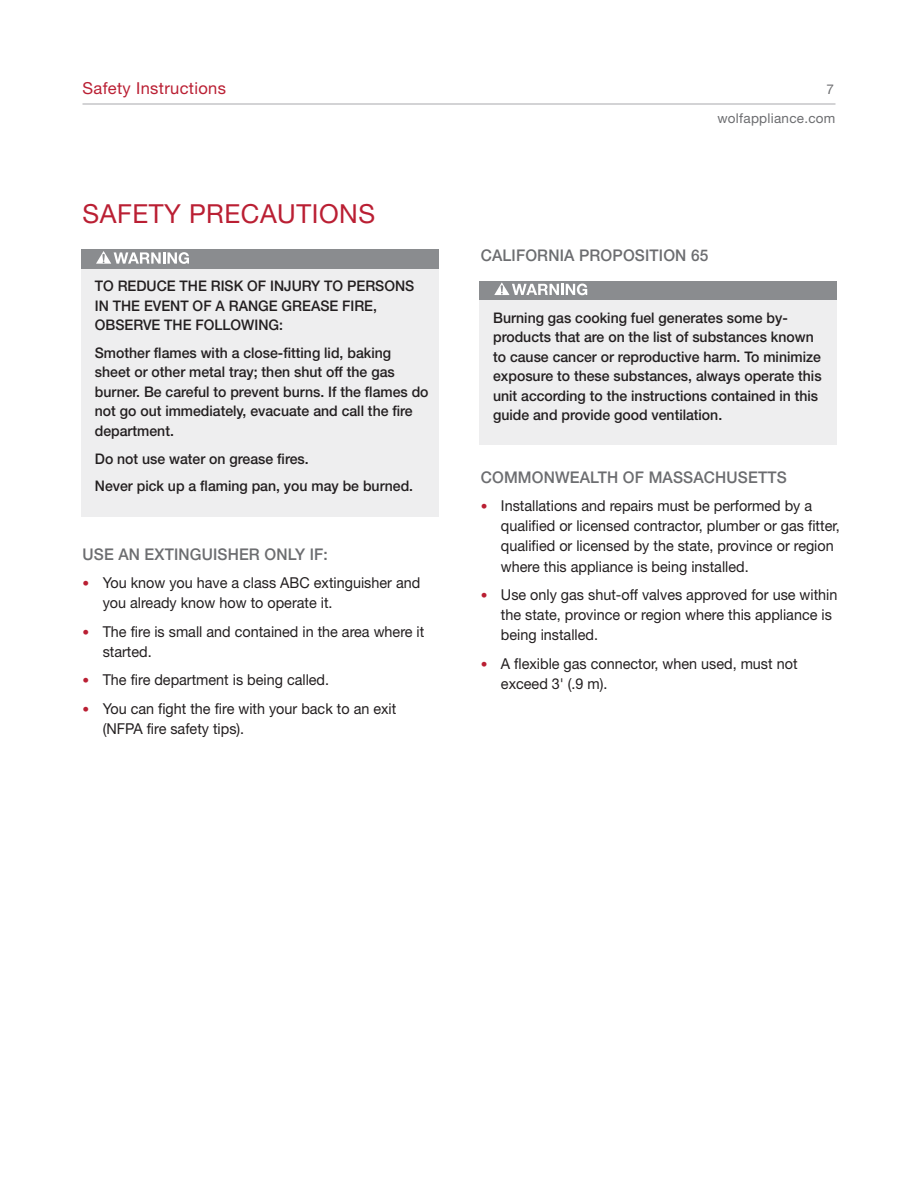
<style>
.page{position:relative;width:918px;height:1188px;background:#fff}
.page>*{position:absolute;margin:0;border:0;box-sizing:border-box;transform-origin:0 0}
.t1{font:26.25px "Helvetica Neue LT Std";letter-spacing:.02em;color:#ba1f33}
.t2{font:16.5px "Helvetica Neue LT Std";letter-spacing:.02em;color:#ba1f33}
.t3{font:500 16.2px "Helvetica Neue LT Std";letter-spacing:.01em;color:#6c6d70;scale:.96 1}
.t4{font:15px/20.2px "Helvetica Neue LT Std";color:#231f20;scale:.96 1}
.t5{font:500 14.7px/19.5px "Helvetica Neue LT Std";color:#231f20;scale:.96 1}
.t6{font:13.5px/28.2px "Helvetica Neue LT Std";letter-spacing:.02em;color:#6c6d70;text-align:right}
.s1{font-size:13.5px;color:#ba1f33}
</style>
<div class="page">
<hr style="left:82px;top:104px;width:754px;height:1px;background:#a8a9ad">
<div style="left:81px;top:250px;width:358px;height:267px;background:#eeeeef"></div>
<div style="left:81px;top:250px;width:358px;height:18px;background:#8a8c8f"></div>
<svg style="left:96px;top:251px;width:93px;height:13px"></svg>
<div style="left:479px;top:281px;width:358px;height:164px;background:#eeeeef"></div>
<div style="left:479px;top:281px;width:358px;height:19px;background:#8a8c8f"></div>
<svg style="left:494px;top:283px;width:93px;height:12px"></svg>
<p class="t2" style="left:82px;top:83px;width:145px">Safety Instructions</p>
<p class="t6" style="left:717px;top:77px;width:120px">7 wolfappliance.com</p>
<h1 class="t1" style="left:82px;top:204px;width:294px">SAFETY PRECAUTIONS</h1>
<p class="t5" style="left:95px;top:278px;width:334px">TO REDUCE THE RISK OF INJURY TO PERSONS<br>IN THE EVENT OF A RANGE GREASE FIRE,<br>OBSERVE THE FOLLOWING:</p>
<p class="t5" style="left:95px;top:344px;width:349px">Smother flames with a close-fitting lid, baking sheet or other metal tray; then shut off the gas burner. Be careful to prevent burns. If the flames do not go out immediately, evacuate and call the fire department.</p>
<p class="t5" style="left:95px;top:446px;width:333px;line-height:27.6px">Do not use water on grease fires.<br>Never pick up a flaming pan, you may be burned.</p>
<p class="t3" style="left:82px;top:548px;width:257px">USE AN EXTINGUISHER ONLY IF:</p>
<p class="t4" style="left:103px;top:574px;width:332px;text-indent:-20px"><span class="s1">•</span> You know you have a class ABC extinguisher and you already know how to operate it.</p>
<p class="t4" style="left:103px;top:623px;width:337px;text-indent:-20px"><span class="s1">•</span> The fire is small and contained in the area where it started.</p>
<p class="t4" style="left:82px;top:671px;width:258px"><span class="s1">•</span> The fire department is being called.</p>
<p class="t4" style="left:103px;top:700px;width:307px;text-indent:-20px"><span class="s1">•</span> You can fight the fire with your back to an exit (NFPA fire safety tips).</p>
<p class="t3" style="left:481px;top:249px;width:239px">CALIFORNIA PROPOSITION 65</p>
<p class="t5" style="left:493px;top:309px;width:344px">Burning gas cooking fuel generates some by&shy;products that are on the list of substances known to cause cancer or reproductive harm. To minimize exposure to these substances, always operate this unit according to the instructions contained in this guide and provide good ventilation.</p>
<p class="t3" style="left:481px;top:471px;width:320px">COMMONWEALTH OF MASSACHUSETTS</p>
<p class="t4" style="left:501px;top:497px;width:355px;text-indent:-20px"><span class="s1">•</span> Installations and repairs must be performed by a qualified or licensed contractor, plumber or gas fitter, qualified or licensed by the state, province or region where this appliance is being installed.</p>
<p class="t4" style="left:501px;top:586px;width:352px;text-indent:-20px"><span class="s1">•</span> Use only gas shut-off valves approved for use within the state, province or region where this appliance is being installed.</p>
<p class="t4" style="left:501px;top:655px;width:310px;text-indent:-20px"><span class="s1">•</span> A flexible gas connector, when used, must not exceed 3' (.9 m).</p>
</div>
